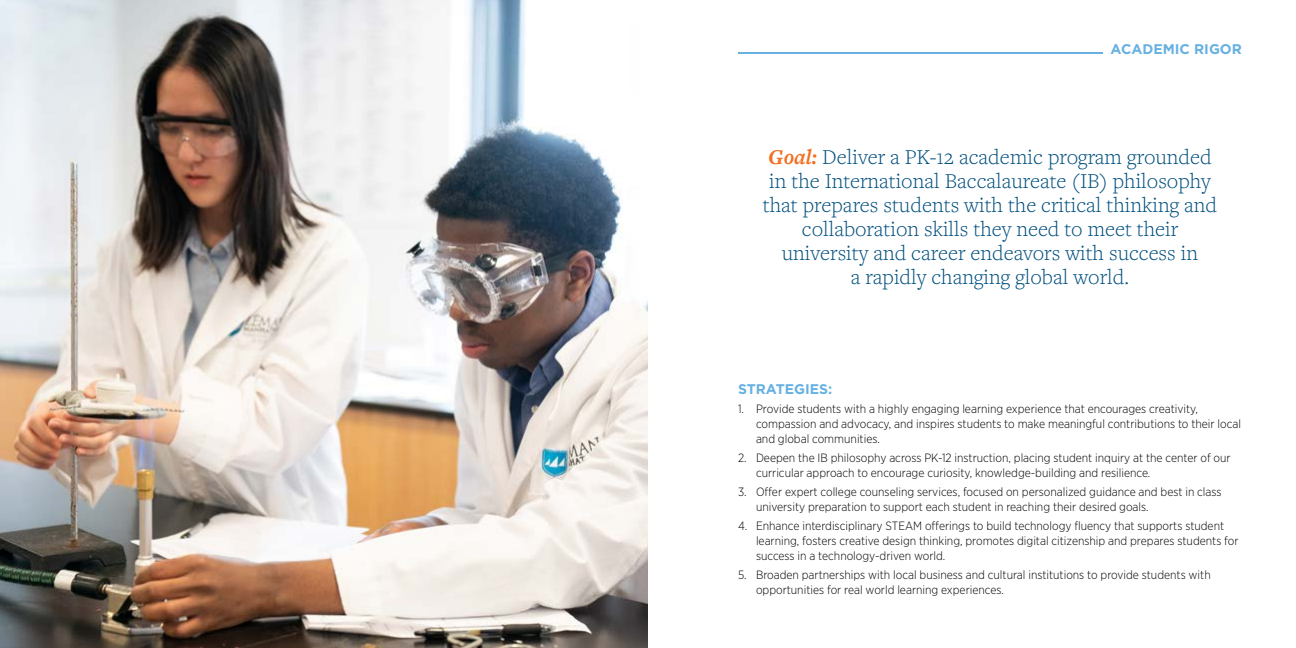
<style>
.page{position:relative;width:1296px;height:648px;background:#fff}
.page>*{position:absolute;margin:0;border:0;box-sizing:border-box;transform-origin:0 0}
.t1{font:300 22px/24px "Freight Text Pro";color:#004f7e;text-align:center}
.t2{font:700 14px "Gotham";color:#67b1e2}
.t3{font:300 12px/15px "Gotham Narrow";color:#000}
.s1{font-weight:700;font-style:italic;color:#f36f21}
</style>
<div class="page">
<img style="left:0;top:0;width:648px;height:648px">
<hr style="left:738px;top:52px;width:365px;height:2px;background:#67b1e2">
<p class="t2" style="left:1111px;top:40px;width:133px">ACADEMIC RIGOR</p>
<p class="t1" style="left:763px;top:145px;width:456px"><span class="s1">Goal:</span> Deliver a PK-12 academic program grounded in the International Baccalaureate (IB) philosophy that prepares students with the critical thinking and collaboration skills they need to meet their university and career endeavors with success in<br>a rapidly changing global world.</p>
<p class="t2" style="left:738px;top:380px;width:96px">STRATEGIES:</p>
<p class="t3" style="left:756px;top:401px;width:487px;text-indent:-18px">1. Provide students with a highly engaging learning experience that encourages creativity, compassion and advocacy, and inspires students to make meaningful contributions to their local and global communities.</p>
<p class="t3" style="left:756px;top:450px;width:476px;text-indent:-18px">2. Deepen the IB philosophy across PK-12 instruction, placing student inquiry at the center of our curricular approach to encourage curiosity, knowledge-building and resilience.</p>
<p class="t3" style="left:756px;top:484px;width:467px;text-indent:-18px">3. Offer expert college counseling services, focused on personalized guidance and best in class university preparation to support each student in reaching their desired goals.</p>
<p class="t3" style="left:756px;top:518px;width:484px;text-indent:-18px">4. Enhance interdisciplinary STEAM offerings to build technology fluency that supports student learning, fosters creative design thinking, promotes digital citizenship and prepares students for success in a technology-driven world.</p>
<p class="t3" style="left:756px;top:567px;width:456px;text-indent:-18px">5. Broaden partnerships with local business and cultural institutions to provide students with opportunities for real world learning experiences.</p>
</div>
